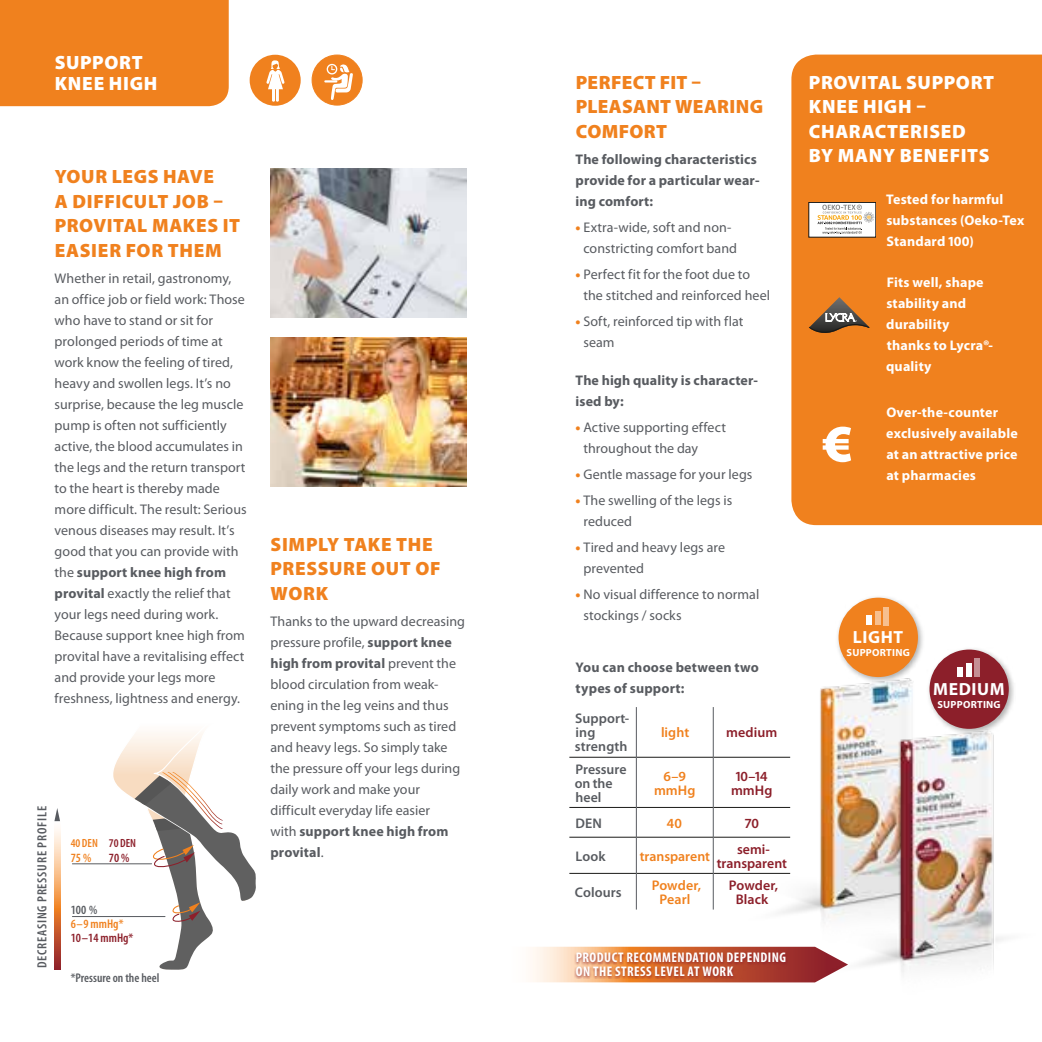
<style>
.page{position:relative;width:1042px;height:1042px;background:#fff}
.page>*{position:absolute;margin:0;border:0;box-sizing:border-box;transform-origin:0 0}
.t1{font:900 53.02px "Myriad Pro";color:#fff}
.t2{font:900 19.25px/24.5px "Myriad Pro";letter-spacing:.025em;color:#f0811e}
.t3{font:900 19.25px/24.5px "Myriad Pro";letter-spacing:.035em;color:#fff}
.t4{font:700 17.68px "Myriad Pro";letter-spacing:.035em;color:#fff}
.t5{font:14px/21px "Myriad Pro";letter-spacing:.005em;color:#585b60}
.t6{font:700 14px/21px "Myriad Pro";letter-spacing:.015em;color:#fff}
.t7{font:700 14px/21px "Myriad Pro";letter-spacing:.01em;color:#585b60}
.t8{font:700 condensed 14px/14px "Myriad Pro";letter-spacing:.035em;color:#fff}
.t9{font:600 14px/14px "Myriad Pro";letter-spacing:.005em;color:#585b60}
.t10{font:600 14px/14px "Myriad Pro";letter-spacing:.005em;color:#8c1f2a;text-align:center}
.t11{font:600 14px/14px "Myriad Pro";letter-spacing:.005em;color:#f0811e;text-align:center}
.t12{font:600 condensed 13.3px "Myriad Pro";letter-spacing:.055em;color:#585b60;scale:1.04 1}
.t13{font:600 condensed 12.6px "Myriad Pro";color:#585b60}
.t14{font:600 condensed 12.6px "Myriad Pro";color:#8c1f2a}
.t15{font:600 condensed 12.6px "Myriad Pro";color:#f0811e}
.t16{font:600 condensed 11.9px "Myriad Pro";color:#f0811e}
.t17{font:700 10.33px "Myriad Pro";letter-spacing:.025em;color:#fff}
.s1{font-weight:700}
.s2{color:#8c1f2a}
.s3{font-weight:900;color:#f0811e}
</style>
<div class="page">
<div style="left:0;top:0;width:229px;height:106px;background:#f0811e"></div>
<svg style="left:54px;top:821px;width:6px;height:148px"></svg>
<svg style="left:54px;top:808px;width:6px;height:13px"></svg>
<hr style="left:72px;top:863px;width:80px;height:1px;background:#585b60">
<hr style="left:72px;top:916px;width:93px;height:1px;background:#585b60">
<svg style="left:109px;top:732px;width:147px;height:238px"></svg>
<img style="left:270px;top:337px;width:196px;height:149px">
<img style="left:270px;top:169px;width:196px;height:148px">
<div style="left:312px;top:55px;width:50px;height:50px;background:#f0811e;border-radius:50%"></div>
<div style="left:312px;top:55px;width:51px;height:51px;border:1px solid #f0811e;border-radius:50%"></div>
<svg style="left:325px;top:63px;width:28px;height:37px"></svg>
<div style="left:251px;top:56px;width:48px;height:49px;background:#f0811e;border-radius:50%"></div>
<div style="left:250px;top:55px;width:51px;height:51px;border:2px solid #f0811e;border-radius:50%"></div>
<svg style="left:266px;top:60px;width:19px;height:42px"></svg>
<div style="left:791px;top:55px;width:251px;height:470px;background:#f0811e"></div>
<svg style="left:809px;top:297px;width:60px;height:39px;background:#b07139"></svg>
<svg style="left:532px;top:946px;width:273px;height:36px;background:#e8ae8e"></svg>
<div style="left:574px;top:952px;width:213px;height:27px;background:#8c1f2a;opacity:.75"></div>
<img style="left:710px;top:684px;width:203px;height:284px">
<img style="left:805px;top:725px;width:199px;height:258px">
<hr style="left:569px;top:757px;width:67px;height:1px;background:#1a1a18">
<hr style="left:636px;top:757px;width:77px;height:1px;background:#1a1a18">
<hr style="left:713px;top:757px;width:77px;height:1px;background:#1a1a18">
<hr style="left:569px;top:807px;width:67px;height:1px;background:#1a1a18">
<hr style="left:636px;top:807px;width:77px;height:1px;background:#1a1a18">
<hr style="left:713px;top:807px;width:77px;height:1px;background:#1a1a18">
<hr style="left:569px;top:837px;width:67px;height:1px;background:#1a1a18">
<hr style="left:636px;top:837px;width:77px;height:1px;background:#1a1a18">
<hr style="left:713px;top:837px;width:77px;height:1px;background:#1a1a18">
<hr style="left:569px;top:873px;width:67px;height:1px;background:#1a1a18">
<hr style="left:636px;top:873px;width:77px;height:1px;background:#1a1a18">
<hr style="left:713px;top:873px;width:77px;height:1px;background:#1a1a18">
<hr style="left:636px;top:707px;width:1px;height:50px;background:#585b60">
<hr style="left:713px;top:707px;width:1px;height:50px;background:#585b60">
<hr style="left:636px;top:757px;width:1px;height:50px;background:#585b60">
<hr style="left:713px;top:757px;width:1px;height:50px;background:#585b60">
<hr style="left:636px;top:807px;width:1px;height:30px;background:#585b60">
<hr style="left:713px;top:807px;width:1px;height:30px;background:#585b60">
<hr style="left:636px;top:837px;width:1px;height:36px;background:#585b60">
<hr style="left:713px;top:837px;width:1px;height:36px;background:#585b60">
<hr style="left:636px;top:873px;width:1px;height:36px;background:#585b60">
<hr style="left:713px;top:873px;width:1px;height:36px;background:#585b60">
<div style="left:835px;top:594px;width:90px;height:90px;background:#1a1a18;opacity:.35"></div>
<div style="left:838px;top:598px;width:80px;height:79px;background:#f0811e;border-radius:50%"></div>
<div style="left:866px;top:616px;width:6px;height:9px;background:#fff"></div>
<div style="left:875px;top:611px;width:5px;height:14px;background:#f7bf8e"></div>
<div style="left:883px;top:607px;width:5px;height:18px;background:#f7bf8e"></div>
<div style="left:926px;top:646px;width:89px;height:89px;background:#1a1a18;opacity:.35"></div>
<div style="left:929px;top:649px;width:80px;height:80px;background:#8c1f2a;border-radius:50%"></div>
<div style="left:957px;top:667px;width:6px;height:10px;background:#fff"></div>
<div style="left:966px;top:663px;width:5px;height:14px;background:#fff"></div>
<div style="left:974px;top:659px;width:5px;height:18px;background:#c58e94"></div>
<div style="left:809px;top:202px;width:67px;height:35px;background:#fff"></div>
<div style="left:809px;top:202px;width:67px;height:35px;border:1px solid #1a1a18"></div>
<svg style="left:817px;top:205px;width:57px;height:29px"></svg>
<h2 class="t3" style="left:55px;top:51px;width:104px;line-height:21px">SUPPORT<br>KNEE HIGH</h2>
<h2 class="t2" style="left:55px;top:164px;width:187px">YOUR LEGS HAVE<br>A DIFFICULT JOB –<br>PROVITAL MAKES IT<br>EASIER FOR THEM</h2>
<p class="t5" style="left:55px;top:267px;width:194px">Whether in retail, gastronomy, an office job or field work: Those who have to stand or sit for prolonged periods of time at work know the feeling of tired, heavy and swollen legs. It’s no surprise, because the leg muscle pump is often not sufficiently active, the blood accumulates in the legs and the return transport to the heart is thereby made more difficult. The result: Serious venous diseases may result. It’s good that you can provide with the <span class="s1">support knee high from provital</span> exactly the relief that your legs need during work.<br>Because support knee high from provital have a revitalising effect and provide your legs more freshness, lightness and energy.</p>
<p class="t12" style="left:35px;top:968px;width:157px;rotate:-90deg">DECREASING PRESSURE PROFILE</p>
<p class="t16" style="left:71px;top:836px;width:67px">40 DEN <span class="s2">70 DEN</span></p>
<p class="t15" style="left:71px;top:851px;width:22px">75 %</p>
<p class="t14" style="left:109px;top:850px;width:22px">70 %</p>
<p class="t13" style="left:71px;top:902px;width:28px">100 %</p>
<p class="t15" style="left:71px;top:917px;width:54px">6–9 mmHg*</p>
<p class="t14" style="left:71px;top:930px;width:64px">10–14 mmHg*</p>
<p class="t13" style="left:71px;top:971px;width:90px">*Pressure on the heel</p>
<h2 class="t2" style="left:271px;top:531px;width:171px">SIMPLY TAKE THE<br>PRESSURE OUT OF<br>WORK</h2>
<p class="t5" style="left:270px;top:610px;width:196px">Thanks to the upward decreasing pressure profile, <span class="s1">support knee high from provital</span> prevent the blood circulation from weak&shy;ening in the leg veins and thus prevent symptoms such as tired and heavy legs. So simply take the pressure off your legs during daily work and make your difficult everyday life easier<br>with <span class="s1">support knee high from provital</span>.</p>
<h2 class="t2" style="left:576px;top:69px;width:189px">PERFECT FIT –<br>PLEASANT WEARING<br>COMFORT</h2>
<p class="t7" style="left:575px;top:148px;width:185px">The following characteristics provide for a particular wear&shy;ing comfort:</p>
<p class="t5" style="left:575px;top:216px;width:163px;text-align:center"><span class="s3">•</span> Extra-wide, soft and non&shy;constricting comfort band</p>
<p class="t5" style="left:583px;top:263px;width:188px;text-indent:-8px"><span class="s3">•</span> Perfect fit for the foot due to the stitched and reinforced heel</p>
<p class="t5" style="left:583px;top:310px;width:161px;text-indent:-8px"><span class="s3">•</span> Soft, reinforced tip with flat seam</p>
<p class="t7" style="left:575px;top:369px;width:184px">The high quality is character&shy;ised by:</p>
<p class="t5" style="left:583px;top:417px;width:144px;text-indent:-8px"><span class="s3">•</span> Active supporting effect throughout the day</p>
<p class="t5" style="left:575px;top:464px;width:178px"><span class="s3">•</span> Gentle massage for your legs</p>
<p class="t5" style="left:583px;top:489px;width:150px;text-indent:-8px"><span class="s3">•</span> The swelling of the legs is reduced</p>
<p class="t5" style="left:583px;top:536px;width:143px;text-indent:-8px"><span class="s3">•</span> Tired and heavy legs are prevented</p>
<p class="t5" style="left:583px;top:583px;width:177px;text-indent:-8px"><span class="s3">•</span> No visual difference to normal stockings / socks</p>
<p class="t7" style="left:575px;top:656px;width:185px">You can choose between two types of support:</p>
<p class="t9" style="left:575px;top:711px;width:56px">Support&shy;ing strength</p>
<p class="t11" style="left:661px;top:725px;width:30px">light</p>
<p class="t10" style="left:726px;top:725px;width:53px">medium</p>
<p class="t9" style="left:575px;top:761px;width:53px">Pressure on the heel</p>
<p class="t11" style="left:654px;top:768px;width:43px">6–9 mmHg</p>
<p class="t10" style="left:731px;top:768px;width:43px">10–14 mmHg</p>
<p class="t9" style="left:575px;top:815px;width:28px">DEN</p>
<p class="t11" style="left:667px;top:815px;width:17px">40</p>
<p class="t10" style="left:745px;top:815px;width:15px">70</p>
<p class="t9" style="left:575px;top:848px;width:32px">Look</p>
<p class="t11" style="left:640px;top:848px;width:72px">transparent</p>
<p class="t10" style="left:717px;top:841px;width:72px">semi&shy;transparent</p>
<p class="t9" style="left:575px;top:884px;width:48px">Colours</p>
<p class="t11" style="left:652px;top:878px;width:51px">Powder,<br>Pearl</p>
<p class="t10" style="left:729px;top:878px;width:51px">Powder,<br>Black</p>
<p class="t8" style="left:576px;top:950px;width:212px">PRODUCT RECOMMENDATION DEPENDING<br>ON THE STRESS LEVEL AT WORK</p>
<h2 class="t3" style="left:809px;top:69px;width:187px">PROVITAL SUPPORT<br>KNEE HIGH –<br>CHARACTERISED<br>BY MANY BENEFITS</h2>
<h1 class="t1" style="left:822px;top:408px;width:32px">€</h1>
<p class="t6" style="left:886px;top:188px;width:140px">Tested for harmful substances (Oeko-Tex<br>Standard 100)</p>
<p class="t6" style="left:886px;top:271px;width:108px">Fits well, shape stability and durability thanks to Lycra®- quality</p>
<p class="t6" style="left:886px;top:401px;width:133px">Over-the-counter exclusively available at an attractive price at pharmacies</p>
<p class="t4" style="left:853px;top:626px;width:52px">LIGHT</p>
<p class="t17" style="left:846px;top:645px;width:65px">SUPPORTING</p>
<p class="t4" style="left:933px;top:678px;width:73px">MEDIUM</p>
<p class="t17" style="left:937px;top:697px;width:65px">SUPPORTING</p>
</div>
